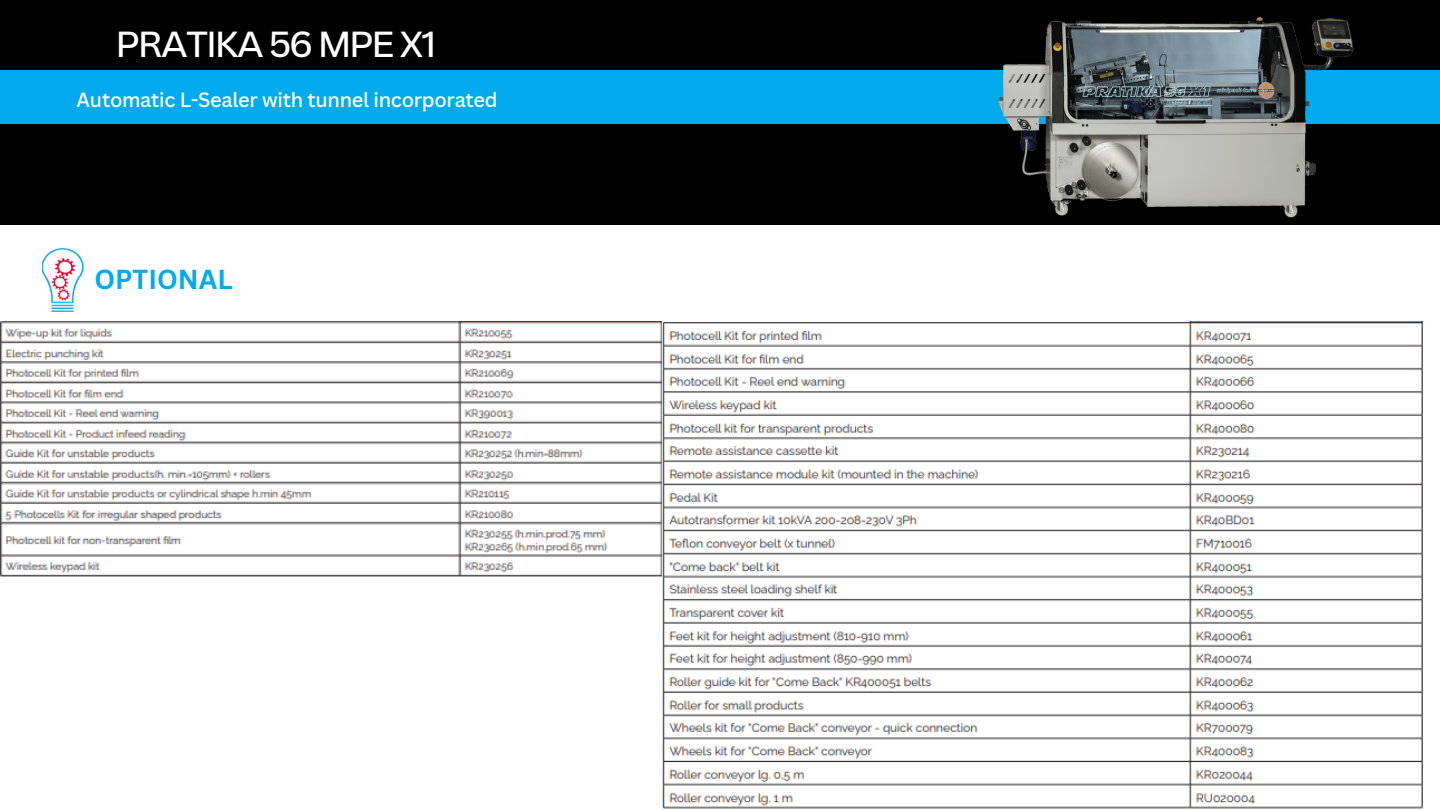
<style>
.page{position:relative;width:1440px;height:810px;background:#000}
.page>*{position:absolute;margin:0;border:0;box-sizing:border-box;transform-origin:0 0}
.t1{font:500 36.1px "Canva Sans Display";letter-spacing:-.025em;color:#fff}
.t2{font:700 26.7px "Canva Sans";color:#03aaee}
.t3{font:500 20px "Canva Sans";letter-spacing:-.015em;color:#fff}
</style>
<div class="page">
<div style="left:0;top:225px;width:1440px;height:585px;background:#fff"></div>
<div style="left:0;top:70px;width:1440px;height:53px;background:#03aaee"></div>
<img style="left:42px;top:248px;width:42px;height:63px">
<img style="left:977px;top:17px;width:394px;height:201px">
<img style="left:0;top:321px;width:662px;height:256px">
<img style="left:662px;top:321px;width:761px;height:488px">
<h1 class="t1" style="left:116px;top:19px;width:321px">PRATIKA 56 MPE X1</h1>
<p class="t3" style="left:77px;top:86px;width:423px">Automatic L-Sealer with tunnel incorporated</p>
<h2 class="t2" style="left:94px;top:260px;width:140px">OPTIONAL</h2>
</div>
